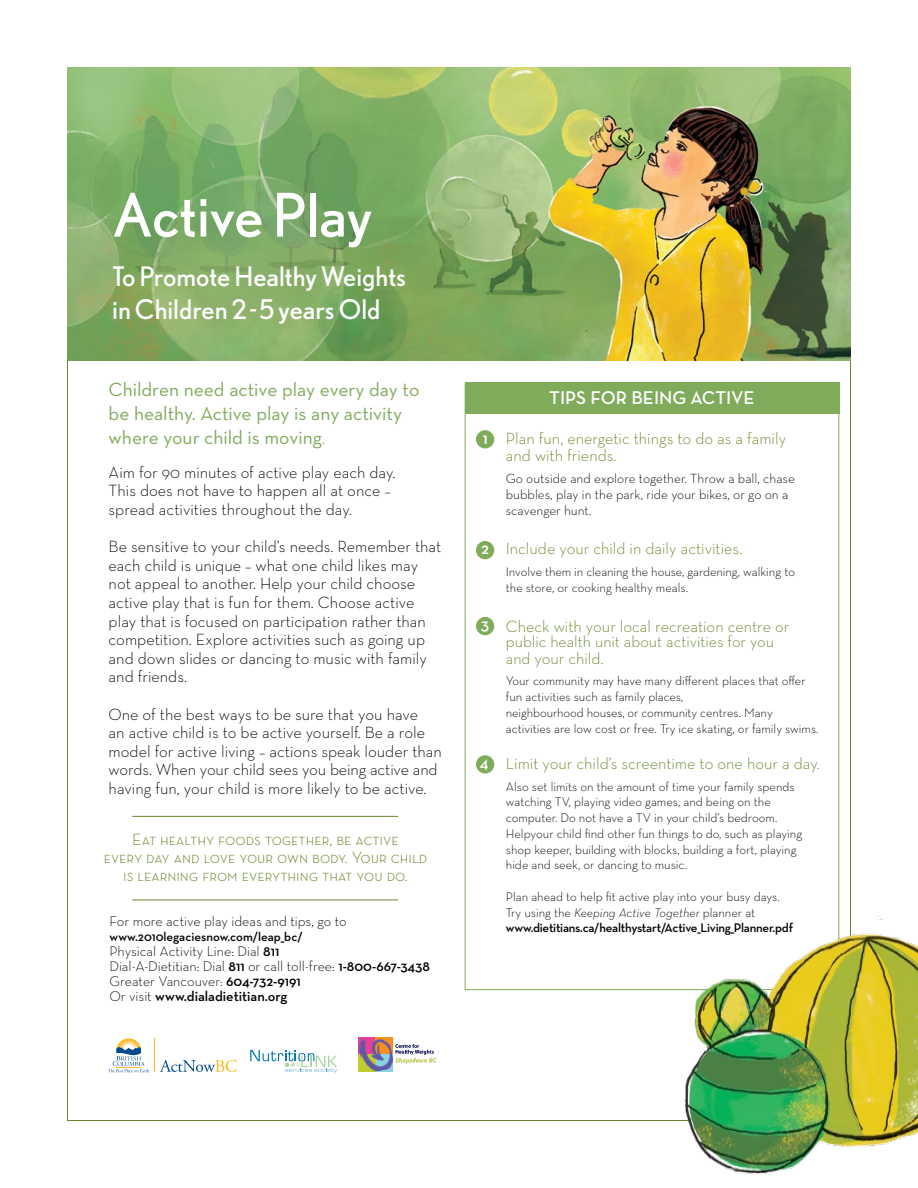
<style>
.page{position:relative;width:918px;height:1188px;background:#fff}
.page>*{position:absolute;margin:0;border:0;box-sizing:border-box;transform-origin:0 0}
.t1{font:60px "Nobel";color:#fff}
.t2{font:27px/32.4px "Nobel";color:#fff}
.t3{font:19.5px/24px "Neutra Text";color:#7fab5b}
.t4{font:600 18.75px "Neutra Text";color:#fff}
.t5{font:300 16.5px/18.6px "Neutra Text";color:#000}
.t6{font:300 16.5px/16.8px "Neutra Text";color:#668529}
.t7{font:16.5px/18px "Neutra Text Light SC";color:#668529;text-align:center}
.t8{font:600 16.5px "Neutra Text";color:#fff}
.t9{font:300 16.2px "Neutra Text";color:#668529}
.t10{font:300 14.25px/15px "Neutra Text";color:#000}
.t11{font:300 13.5px/15.8px "Neutra Text";color:#000}
.t12{font:300 12.75px/15.8px "Neutra Text";color:#000}
.t13{font:600 12.75px "Neutra Text";color:#000}
.s1{font-weight:300}
.s2{font-weight:600}
.s3{font-size:16.2px}
.s4{font-style:italic}
</style>
<div class="page">
<img style="left:67px;top:67px;width:784px;height:294px">
<div style="left:465px;top:383px;width:374px;height:31px;background:#7fab5b"></div>
<hr style="left:132px;top:816px;width:266px;height:1px;background:#668529">
<hr style="left:132px;top:900px;width:266px;height:1px;background:#668529">
<img style="left:672px;top:914px;width:246px;height:260px">
<svg style="left:250px;top:1050px;width:87px;height:23px"></svg>
<hr style="left:154px;top:1039px;width:1px;height:33px;background:#fdb813">
<svg style="left:160px;top:1060px;width:77px;height:12px"></svg>
<svg style="left:108px;top:1039px;width:41px;height:33px"></svg>
<svg style="left:392px;top:1037px;width:1px;height:35px"></svg>
<svg style="left:358px;top:1037px;width:17px;height:18px"></svg>
<svg style="left:375px;top:1037px;width:17px;height:18px"></svg>
<svg style="left:375px;top:1055px;width:17px;height:17px"></svg>
<svg style="left:358px;top:1055px;width:17px;height:17px"></svg>
<svg style="left:395px;top:1044px;width:42px;height:20px"></svg>
<div style="left:476px;top:430px;width:18px;height:18px;background:#7fab5b;border-radius:50%"></div>
<div style="left:476px;top:541px;width:18px;height:18px;background:#7fab5b;border-radius:50%"></div>
<div style="left:476px;top:617px;width:18px;height:18px;background:#7fab5b;border-radius:50%"></div>
<div style="left:476px;top:755px;width:18px;height:19px;background:#7fab5b;border-radius:50%"></div>
<h1 class="t1" style="left:112px;top:180px;width:261px">Active Play</h1>
<h2 class="t2" style="left:112px;top:260px;width:295px">To Promote Healthy Weights in Children 2-5 years Old</h2>
<h3 class="t3" style="left:109px;top:377px;width:312px">Children need active play every day to be healthy. Active play is any activity where your child is moving<span class="s1">.</span></h3>
<p class="t5" style="left:109px;top:462px;width:288px">Aim for 90 minutes of active play each day.<br>This does not have to happen all at once – spread activities throughout the day.</p>
<p class="t5" style="left:109px;top:537px;width:334px">Be sensitive to your child’s needs. Remember that each child is unique – what one child likes may not appeal to another. Help your child choose active play that is fun for them. Choose active play that is focused on participation rather than competition. Explore activities such as going up and down slides or dancing to music with family and friends.</p>
<p class="t5" style="left:109px;top:704px;width:335px">One of the best ways to be sure that you have<br>an active child is to be active yourself. Be a role model for active living – actions speak louder than words. When your child sees you being active and having fun, your child is more likely to be active.</p>
<p class="t7" style="left:104px;top:830px;width:325px">Eat healthy foods together, be active<br>every day and love your own body. Your child is learning from everything that you do.</p>
<p class="t10" style="left:110px;top:914px;width:239px">For more active play ideas and tips, go to</p>
<p class="t13" style="left:110px;top:929px;width:195px">www.2010legaciesnow.com/leap_bc/</p>
<p class="t10" style="left:110px;top:944px;width:322px">Physical Activity Line: Dial <span class="s2">811<br></span>Dial-A-Dietitian: Dial <span class="s2">811</span> or call toll-free: <span class="s2">1-800-667-3438<br></span>Greater Vancouver: <span class="s2">604-732-9191<br></span>Or visit <span class="s2">www.dialadietitian.org</span></p>
<p class="t8" style="left:483px;top:428px;width:7px">1</p>
<p class="t8" style="left:481px;top:539px;width:9px">2</p>
<p class="t8" style="left:481px;top:614px;width:10px">3</p>
<p class="t8" style="left:480px;top:752px;width:10px">4</p>
<h3 class="t4" style="left:549px;top:386px;width:207px">TIPS FOR BEING ACTIVE</h3>
<p class="t6" style="left:506px;top:430px;width:282px">Plan fun, energetic things to do as a family and with friends.</p>
<p class="t11" style="left:506px;top:471px;width:291px">Go outside and explore together. Throw a ball, chase bubbles, play in the park, ride your bikes, or go on a scavenger hunt.</p>
<p class="t6" style="left:506px;top:540px;width:238px">Include your child in daily activities.</p>
<p class="t12" style="left:506px;top:564px;width:291px">Involve them in cleaning the house, gardening, walking to the store, or cooking healthy meals.</p>
<p class="t6" style="left:506px;top:617px;width:285px">Check with your local recreation centre or</p>
<p class="t9" style="left:506px;top:632px;width:270px">public health unit about activities for you</p>
<p class="t6" style="left:506px;top:649px;width:99px"><span class="s3">and</span> your child.</p>
<p class="t12" style="left:506px;top:673px;width:314px">Your community may have many different places that offer fun activities such as family places,<br>neighbourhood houses, or community centres. Many activities are low cost or free. Try ice skating, or family swims.</p>
<p class="t6" style="left:506px;top:755px;width:315px">Limit your child’s screentime to one hour a day.</p>
<p class="t12" style="left:506px;top:778px;width:298px">Also set limits on the amount of time your family spends watching TV, playing video games, and being on the computer. Do not have a TV in your child’s bedroom.<br>Helpyour child find other fun things to do, such as playing shop keeper, building with blocks, building a fort, playing hide and seek, or dancing to music.</p>
<p class="t12" style="left:506px;top:889px;width:289px">Plan ahead to help fit active play into your busy days.<br>Try using the <span class="s4">Keeping Active Together</span> planner at <span class="s2">www.dietitians.ca/healthystart/Active_Living_Planner.pdf</span></p>
</div>
